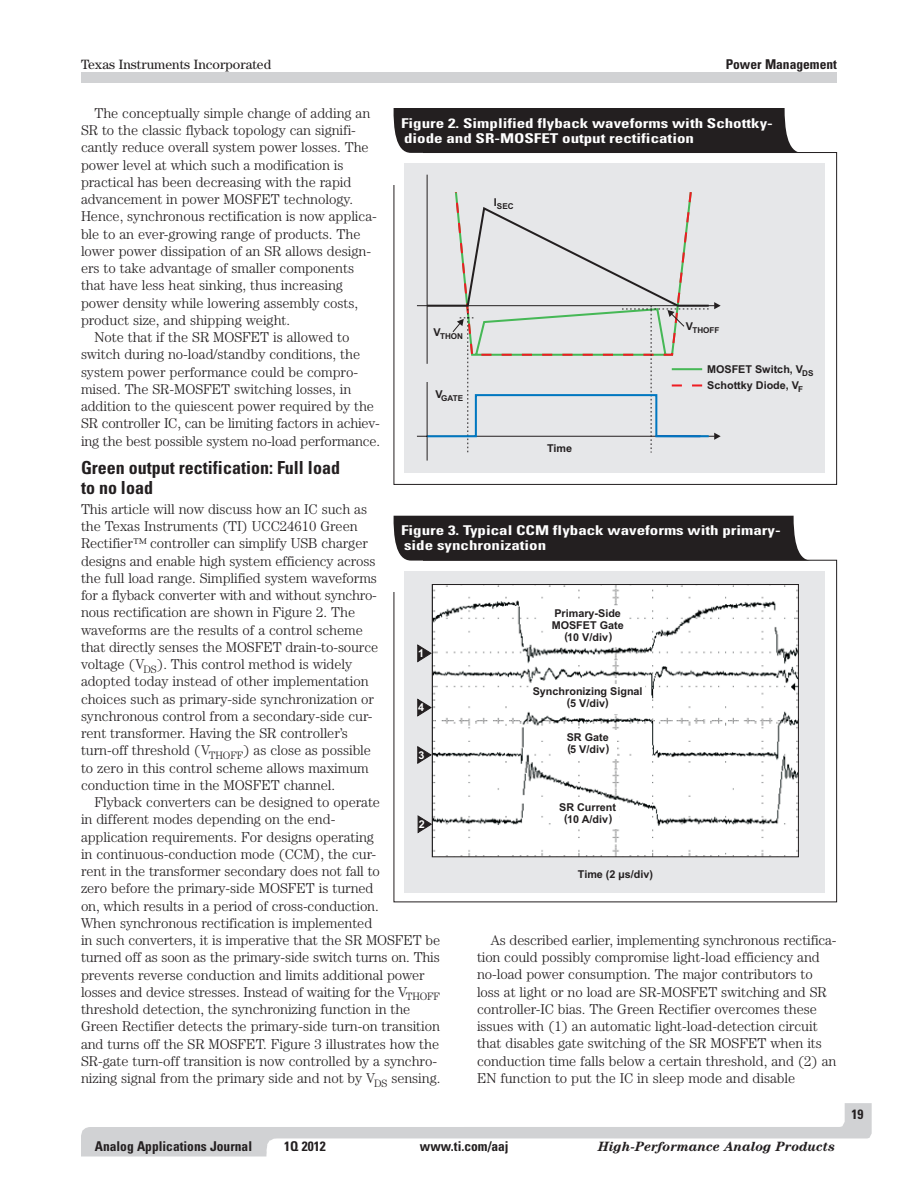
<style>
.page{position:relative;width:918px;height:1188px;background:#fff}
.page>*{position:absolute;margin:0;border:0;box-sizing:border-box;transform-origin:0 0}
.t1{font:700 condensed 18px/19.5px "Univers";color:#231f20}
.t2{font:300 14.25px/17.2px "Century";letter-spacing:-.005em;color:#231f20}
.t3{font:700 condensed 13.5px/15px "Univers";color:#fff;scale:1.26 1}
.t4{font:700 condensed 13.5px "Univers";color:#231f20}
.t5{font:italic 700 13.5px "Century";color:#231f20}
.t6{font:13.5px "Century";color:#231f20}
.t7{font:700 10.8px/12px "Arial";color:#231f20;text-align:center}
.t8{font:700 10.8px "Arial";color:#fff}
.t9{font:700 8.1px "Arial";color:#231f20}
</style>
<div class="page">
<div style="left:81px;top:72px;width:756px;height:11px;background:#d1d2d4"></div>
<svg style="left:81px;top:1103px;width:791px;height:53px"></svg>
<div style="left:283px;top:1139px;width:554px;height:17px;background:#fff"></div>
<div style="left:405px;top:163px;width:420px;height:310px;background:#e6e7e9"></div>
<hr style="left:417px;top:305px;width:298px;height:1px;background:#231f20">
<hr style="left:427px;top:175px;width:1px;height:189px;background:#231f20">
<hr style="left:427px;top:382px;width:1px;height:79px;background:#231f20">
<hr style="left:417px;top:436px;width:298px;height:1px;background:#231f20">
<svg style="left:425px;top:190px;width:296px;height:263px"></svg>
<div style="left:393px;top:108px;width:409px;height:45px;background:#231f20"></div>
<div style="left:405px;top:571px;width:420px;height:321px;background:#e6e7e9"></div>
<img style="left:434px;top:586px;width:363px;height:269px">
<svg style="left:417px;top:698px;width:15px;height:19px"></svg>
<svg style="left:417px;top:746px;width:15px;height:19px"></svg>
<svg style="left:417px;top:815px;width:15px;height:19px"></svg>
<svg style="left:417px;top:644px;width:15px;height:19px"></svg>
<div style="left:432px;top:584px;width:367px;height:273px;border:1px solid #231f20"></div>
<div style="left:548px;top:606px;width:79px;height:40px;background:#fff"></div>
<div style="left:558px;top:730px;width:59px;height:29px;background:#fff"></div>
<div style="left:557px;top:801px;width:62px;height:28px;background:#fff"></div>
<div style="left:530px;top:684px;width:114px;height:30px;background:#fff"></div>
<div style="left:393px;top:516px;width:418px;height:45px;background:#231f20"></div>
<p class="t6" style="left:81px;top:56px;width:192px">Texas Instruments Incorporated</p>
<p class="t4" style="left:726px;top:56px;width:113px">Power Management</p>
<p class="t2" style="left:94px;top:104px;width:277px">The conceptually simple change of adding an</p>
<p class="t2" style="left:81px;top:121px;width:277px">SR to the classic flyback topology can signifi-</p>
<p class="t2" style="left:81px;top:139px;width:289px">cantly reduce overall system power losses. The</p>
<p class="t2" style="left:81px;top:156px;width:264px">power level at which such a modification is</p>
<p class="t2" style="left:81px;top:173px;width:272px">practical has been decreasing with the rapid</p>
<p class="t2" style="left:81px;top:190px;width:274px">advancement in power MOSFET technology.</p>
<p class="t2" style="left:81px;top:208px;width:297px">Hence, synchronous rectification is now applica-</p>
<p class="t2" style="left:81px;top:225px;width:281px">ble to an ever-growing range of products. The</p>
<p class="t2" style="left:81px;top:242px;width:292px">lower power dissipation of an SR allows design-</p>
<p class="t2" style="left:81px;top:259px;width:275px">ers to take advantage of smaller components</p>
<p class="t2" style="left:81px;top:277px;width:263px">that have less heat sinking, thus increasing</p>
<p class="t2" style="left:81px;top:294px;width:279px">power density while lowering assembly costs,</p>
<p class="t2" style="left:81px;top:311px;width:211px">product size, and shipping weight.</p>
<p class="t2" style="left:94px;top:328px;width:257px">Note that if the SR MOSFET is allowed to</p>
<p class="t2" style="left:81px;top:346px;width:281px">switch during no-load/standby conditions, the</p>
<p class="t2" style="left:81px;top:363px;width:279px">system power performance could be compro-</p>
<p class="t2" style="left:81px;top:380px;width:272px">mised. The SR-MOSFET switching losses, in</p>
<p class="t2" style="left:81px;top:397px;width:295px">addition to the quiescent power required by the</p>
<p class="t2" style="left:81px;top:415px;width:299px">SR controller IC, can be limiting factors in achiev-</p>
<p class="t2" style="left:81px;top:432px;width:301px">ing the best possible system no-load performance.</p>
<p class="t1" style="left:81px;top:458px;width:261px">Green output rectification: Full load to no load</p>
<p class="t2" style="left:81px;top:500px;width:299px">This article will now discuss how an IC such as the Texas Instruments (TI) UCC24610 Green Rectifier™ controller can simplify USB charger designs and enable high system efficiency across the full load range. Simplified system waveforms for a flyback converter with and without synchro&shy;nous rectification are shown in Figure 2. The waveforms are the results of a control scheme that directly senses the MOSFET drain-to-source voltage (V<sub>DS</sub>). This control method is widely adopted today instead of other implementation choices such as primary-side synchronization or synchronous control from a secondary-side cur&shy;rent transformer. Having the SR controller’s turn-off threshold (V<sub>THOFF</sub>) as close as possible to zero in this control scheme allows maximum conduction time in the MOSFET channel.</p>
<p class="t2" style="left:81px;top:793px;width:361px;text-indent:14px">Flyback converters can be designed to operate<br>in different modes depending on the end-<br>application requirements. For designs operating<br>in continuous-conduction mode (CCM), the cur-<br>rent in the transformer secondary does not fall to<br>zero before the primary-side MOSFET is turned<br>on, which results in a period of cross-conduction.<br>When synchronous rectification is implemented<br>in such converters, it is imperative that the SR MOSFET be turned off as soon as the primary-side switch turns on. This prevents reverse conduction and limits additional power losses and device stresses. Instead of waiting for the V<sub>THOFF </sub>threshold detection, the synchronizing function in the Green Rectifier detects the primary-side turn-on transition and turns off the SR MOSFET. Figure 3 illustrates how the SR-gate turn-off transition is now controlled by a synchro&shy;nizing signal from the primary side and not by V<sub>DS</sub> sensing.</p>
<p class="t3" style="left:401px;top:115px;width:297px">Figure 2. Simplified flyback waveforms with Schottky&shy;diode and SR-MOSFET output rectification</p>
<p class="t9" style="left:494px;top:203px;width:21px"><sup>I</sup>SEC</p>
<p class="t7" style="left:434px;top:328px;width:9px">V</p>
<p class="t9" style="left:686px;top:327px;width:35px"><sup>V</sup>THOFF</p>
<p class="t9" style="left:440px;top:333px;width:24px">THON</p>
<p class="t7" style="left:707px;top:362px;width:108px;line-height:16.2px;text-align:left">MOSFET Switch, V<sub>DS<br></sub>Schottky Diode, V<sub>F</sub></p>
<p class="t9" style="left:435px;top:395px;width:29px"><sup>V</sup>GATE</p>
<p class="t7" style="left:547px;top:443px;width:27px">Time</p>
<p class="t3" style="left:401px;top:523px;width:303px">Figure 3. Typical CCM flyback waveforms with primary&shy;side synchronization</p>
<p class="t7" style="left:552px;top:608px;width:74px">Primary-Side<br>MOSFET Gate (10 V/div)</p>
<p class="t8" style="left:418px;top:650px;width:8px">1</p>
<p class="t7" style="left:533px;top:686px;width:111px">Synchronizing Signal (5 V/div)</p>
<p class="t8" style="left:418px;top:704px;width:8px">4</p>
<p class="t8" style="left:419px;top:751px;width:8px">3</p>
<p class="t7" style="left:567px;top:732px;width:44px;text-align:left">SR Gate (5 V/div)</p>
<p class="t7" style="left:559px;top:802px;width:59px">SR Current (10 A/div)</p>
<p class="t8" style="left:419px;top:820px;width:8px">2</p>
<p class="t7" style="left:578px;top:869px;width:77px">Time (2 µs/div)</p>
<p class="t2" style="left:477px;top:931px;width:361px;text-indent:14px">As described earlier, implementing synchronous rectifica&shy;tion could possibly compromise light-load efficiency and no-load power consumption. The major contributors to loss at light or no load are SR-MOSFET switching and SR controller-IC bias. The Green Rectifier overcomes these issues with (1) an automatic light-load-detection circuit that disables gate switching of the SR MOSFET when its conduction time falls below a certain threshold, and (2) an EN function to put the IC in sleep mode and disable</p>
<p class="t4" style="left:95px;top:1138px;width:159px">Analog Applications Journal</p>
<p class="t4" style="left:284px;top:1138px;width:43px">1Q 2012</p>
<p class="t4" style="left:420px;top:1138px;width:90px">www.ti.com/aaj</p>
<p class="t5" style="left:598px;top:1139px;width:239px">High-Performance Analog Products</p>
<p class="t4" style="left:852px;top:1106px;width:13px">19</p>
</div>
